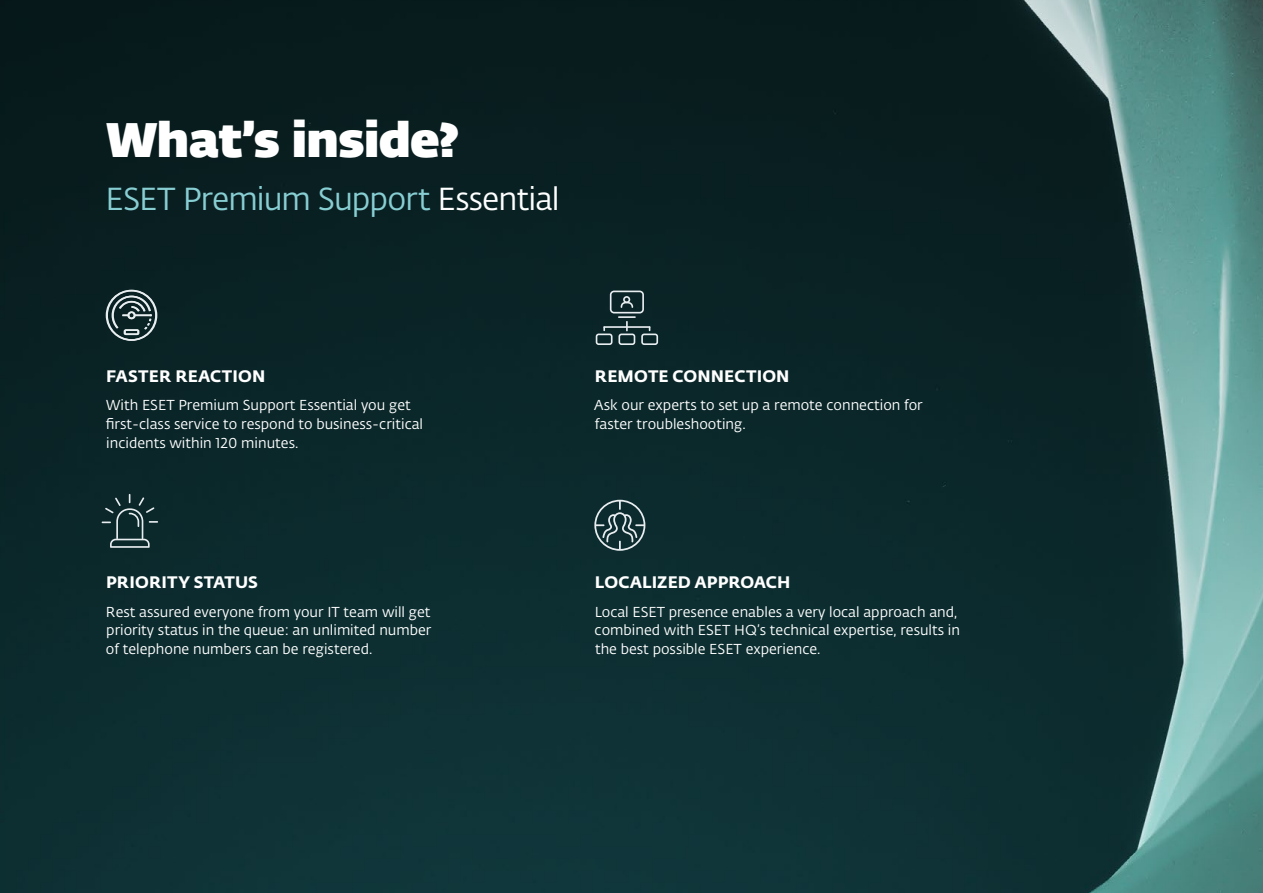
<style>
.page{position:relative;width:1263px;height:893px;background:#fff}
.page>*{position:absolute;margin:0;border:0;box-sizing:border-box;transform-origin:0 0}
.t1{font:800 48px "Fedra Sans Dis Std";color:#fff}
.t2{font:31.5px "Fedra Sans Alt Pro Book LF";letter-spacing:-.03em;color:#87ced3}
.t3{font:16.5px "Fedra Sans Alt Pro Bold LF";letter-spacing:.01em;color:#fff}
.t4{font:14.25px/18.8px "Fedra Sans Alt Pro Book LF";color:#fff}
.s1{color:#fff}
</style>
<div class="page">
<img style="left:0;top:0;width:1263px;height:893px">
<svg style="left:106px;top:290px;width:51px;height:51px"></svg>
<svg style="left:596px;top:291px;width:62px;height:54px"></svg>
<svg style="left:102px;top:494px;width:56px;height:54px"></svg>
<svg style="left:594px;top:500px;width:51px;height:51px"></svg>
<h1 class="t1" style="left:106px;top:101px;width:354px">What’s inside?</h1>
<h2 class="t2" style="left:106px;top:177px;width:456px">ESET Premium Support <span class="s1">Essential</span></h2>
<p class="t3" style="left:106px;top:363px;width:161px">FASTER REACTION</p>
<p class="t4" style="left:106px;top:395px;width:319px">With ESET Premium Support Essential you get first-class service to respond to business-critical incidents within 120 minutes.</p>
<p class="t3" style="left:106px;top:569px;width:153px">PRIORITY STATUS</p>
<p class="t4" style="left:106px;top:602px;width:327px;text-align:justify">Rest assured everyone from your IT team will get priority status in the queue: an unlimited number of telephone numbers can be registered.</p>
<p class="t3" style="left:595px;top:363px;width:196px">REMOTE CONNECTION</p>
<p class="t4" style="left:594px;top:395px;width:330px">Ask our experts to set up a remote connection for faster troubleshooting.</p>
<p class="t3" style="left:595px;top:569px;width:197px">LOCALIZED APPROACH</p>
<p class="t4" style="left:595px;top:602px;width:367px">Local ESET presence enables a very local approach and, combined with ESET HQ’s technical expertise, results in the best possible ESET experience.</p>
</div>
